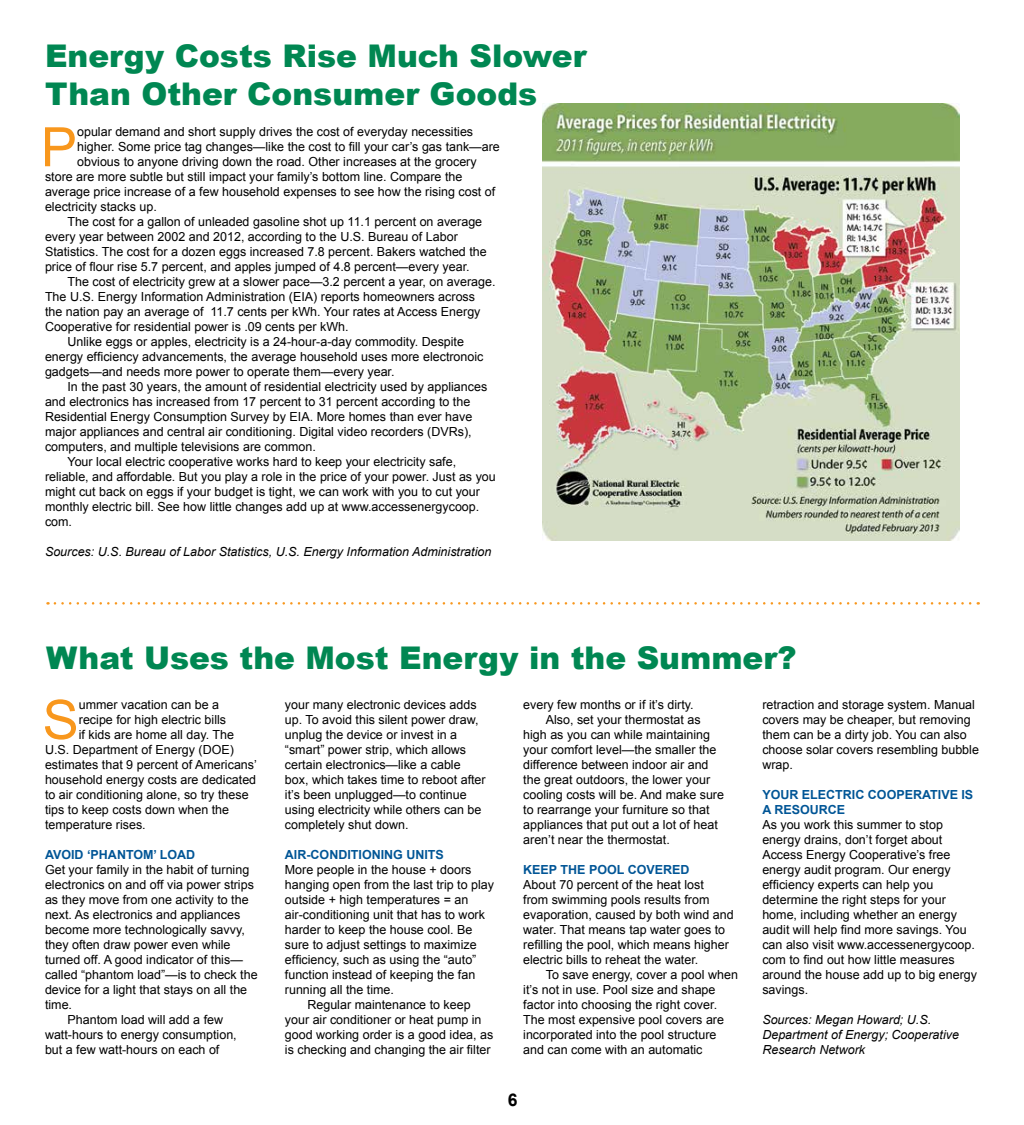
<style>
.page{position:relative;width:1024px;height:1125px;background:#fff}
.page>*{position:absolute;margin:0;border:0;box-sizing:border-box;transform-origin:0 0}
.t1{font:54.38px "Arial";color:#f8971d}
.t2{font:900 31.25px/37.5px "Arial";color:#008752}
.t3{font:700 17.5px "Arial";color:#000}
.t4{font:12.5px/15px "Arial";color:#000}
.t5{font:italic 12.5px/15px "Arial";color:#000}
.t6{font:700 12.5px "Arial";color:#005596}
</style>
<div class="page">
<img style="left:543px;top:103px;width:416px;height:438px">
<svg style="left:48px;top:602px;width:922px;height:3px"></svg>
<h2 class="t2" style="left:45px;top:36px;width:543px">Energy Costs Rise Much Slower<br>Than Other Consumer Goods</h2>
<h1 class="t1" style="left:41px;top:112px;width:38px">P</h1>
<p class="t4" style="left:77px;top:124px;width:398px">opular demand and short supply drives the cost of everyday necessities</p>
<p class="t4" style="left:77px;top:139px;width:424px">higher. Some price tag changes—like the cost to fill your car’s gas tank—are</p>
<p class="t4" style="left:77px;top:154px;width:401px">obvious to anyone driving down the road. Other increases at the grocery</p>
<p class="t4" style="left:45px;top:169px;width:419px">store are more subtle but still impact your family’s bottom line. Compare the</p>
<p class="t4" style="left:45px;top:184px;width:452px">average price increase of a few household expenses to see how the rising cost of</p>
<p class="t4" style="left:45px;top:199px;width:113px">electricity stacks up.</p>
<p class="t4" style="left:68px;top:214px;width:416px">The cost for a gallon of unleaded gasoline shot up 11.1 percent on average</p>
<p class="t4" style="left:45px;top:229px;width:414px">every year between 2002 and 2012, according to the U.S. Bureau of Labor</p>
<p class="t4" style="left:45px;top:244px;width:443px">Statistics. The cost for a dozen eggs increased 7.8 percent. Bakers watched the</p>
<p class="t4" style="left:45px;top:259px;width:426px">price of flour rise 5.7 percent, and apples jumped of 4.8 percent—every year.</p>
<p class="t4" style="left:68px;top:274px;width:429px">The cost of electricity grew at a slower pace—3.2 percent a year, on average.</p>
<p class="t4" style="left:45px;top:289px;width:432px">The U.S. Energy Information Administration (EIA) reports homeowners across</p>
<p class="t4" style="left:45px;top:304px;width:437px">the nation pay an average of 11.7 cents per kWh. Your rates at Access Energy</p>
<p class="t4" style="left:45px;top:319px;width:305px">Cooperative for residential power is .09 cents per kWh.</p>
<p class="t4" style="left:68px;top:334px;width:398px">Unlike eggs or apples, electricity is a 24-hour-a-day commodity. Despite</p>
<p class="t4" style="left:45px;top:349px;width:440px">energy efficiency advancements, the average household uses more electronoic</p>
<p class="t4" style="left:45px;top:364px;width:351px">gadgets—and needs more power to operate them—every year.</p>
<p class="t4" style="left:68px;top:379px;width:421px">In the past 30 years, the amount of residential electricity used by appliances</p>
<p class="t4" style="left:45px;top:394px;width:427px">and electronics has increased from 17 percent to 31 percent according to the</p>
<p class="t4" style="left:45px;top:409px;width:429px">Residential Energy Consumption Survey by EIA. More homes than ever have</p>
<p class="t4" style="left:45px;top:424px;width:428px">major appliances and central air conditioning. Digital video recorders (DVRs),</p>
<p class="t4" style="left:45px;top:439px;width:272px">computers, and multiple televisions are common.</p>
<p class="t4" style="left:68px;top:454px;width:390px">Your local electric cooperative works hard to keep your electricity safe,</p>
<p class="t4" style="left:45px;top:469px;width:452px">reliable, and affordable. But you play a role in the price of your power. Just as you</p>
<p class="t4" style="left:45px;top:484px;width:436px">might cut back on eggs if your budget is tight, we can work with you to cut your</p>
<p class="t4" style="left:45px;top:499px;width:436px">monthly electric bill. See how little changes add up at www.accessenergycoop.</p>
<p class="t4" style="left:45px;top:514px;width:29px">com.</p>
<p class="t5" style="left:45px;top:545px;width:448px">Sources: U.S. Bureau of Labor Statistics, U.S. Energy Information Administration</p>
<h2 class="t2" style="left:46px;top:639px;width:752px">What Uses the Most Energy in the Summer?</h2>
<p class="t4" style="left:285px;top:697px;width:202px">your many electronic devices adds up. To avoid this silent power draw, unplug the device or invest in a “smart” power strip, which allows certain electronics—like a cable box, which takes time to reboot after it’s been unplugged—to continue using electricity while others can be completely shut down.</p>
<p class="t6" style="left:285px;top:846px;width:35px">AIR-CONDITIONING</p>
<p class="t6" style="left:406px;top:846px;width:9px">UNITS</p>
<p class="t4" style="left:285px;top:862px;width:188px">More people in the house + doors</p>
<p class="t4" style="left:285px;top:877px;width:211px">hanging open from the last trip to play</p>
<p class="t4" style="left:285px;top:892px;width:185px">outside + high temperatures = an</p>
<p class="t4" style="left:285px;top:907px;width:202px">air-conditioning unit that has to work</p>
<p class="t4" style="left:285px;top:922px;width:189px">harder to keep the house cool. Be</p>
<p class="t4" style="left:285px;top:937px;width:193px">sure to adjust settings to maximize</p>
<p class="t4" style="left:285px;top:952px;width:193px">efficiency, such as using the “auto”</p>
<p class="t4" style="left:285px;top:967px;width:192px">function instead of keeping the fan</p>
<p class="t4" style="left:285px;top:982px;width:111px">running all the time.</p>
<p class="t4" style="left:307px;top:997px;width:165px">Regular maintenance to keep</p>
<p class="t4" style="left:285px;top:1012px;width:198px">your air conditioner or heat pump in</p>
<p class="t4" style="left:285px;top:1027px;width:210px">good working order is a good idea, as</p>
<p class="t4" style="left:285px;top:1042px;width:207px">is checking and changing the air filter</p>
<h1 class="t1" style="left:43px;top:684px;width:38px">S</h1>
<p class="t4" style="left:79px;top:697px;width:142px">ummer vacation can be a</p>
<p class="t4" style="left:523px;top:697px;width:172px">every few months or if it’s dirty.</p>
<p class="t4" style="left:546px;top:712px;width:156px">Also, set your thermostat as</p>
<p class="t4" style="left:523px;top:727px;width:188px">high as you can while maintaining</p>
<p class="t4" style="left:523px;top:742px;width:195px">your comfort level—the smaller the</p>
<p class="t4" style="left:523px;top:757px;width:187px">difference between indoor air and</p>
<p class="t4" style="left:523px;top:772px;width:188px">the great outdoors, the lower your</p>
<p class="t4" style="left:523px;top:787px;width:202px">cooling costs will be. And make sure</p>
<p class="t4" style="left:523px;top:802px;width:188px">to rearrange your furniture so that</p>
<p class="t4" style="left:523px;top:817px;width:196px">appliances that put out a lot of heat</p>
<p class="t4" style="left:523px;top:832px;width:148px">aren’t near the thermostat.</p>
<p class="t6" style="left:523px;top:861px;width:18px">KEEP</p>
<p class="t6" style="left:560px;top:861px;width:10px">THE</p>
<p class="t6" style="left:589px;top:861px;width:10px">POOL</p>
<p class="t6" style="left:628px;top:861px;width:10px">COVERED</p>
<p class="t4" style="left:523px;top:877px;width:212px">About 70 percent of the heat lost<br>from swimming pools results from evaporation, caused by both wind and water. That means tap water goes to refilling the pool, which means higher electric bills to reheat the water.</p>
<p class="t4" style="left:523px;top:967px;width:216px;text-indent:22px">To save energy, cover a pool when it’s not in use. Pool size and shape factor into choosing the right cover.<br>The most expensive pool covers are incorporated into the pool structure and can come with an automatic</p>
<p class="t4" style="left:762px;top:697px;width:218px">retraction and storage system. Manual covers may be cheaper, but removing them can be a dirty job. You can also choose solar covers resembling bubble wrap.</p>
<p class="t6" style="left:762px;top:786px;width:11px">YOUR</p>
<p class="t6" style="left:802px;top:786px;width:9px">ELECTRIC</p>
<p class="t6" style="left:868px;top:786px;width:10px">COOPERATIVE</p>
<p class="t6" style="left:961px;top:786px;width:7px">IS</p>
<p class="t6" style="left:762px;top:801px;width:22px">A RESOURCE</p>
<p class="t4" style="left:762px;top:817px;width:216px">As you work this summer to stop energy drains, don’t forget about<br>Access Energy Cooperative’s free energy audit program. Our energy efficiency experts can help you determine the right steps for your home, including whether an energy audit will help find more savings. You can also visit www.accessenergycoop. com to find out how little measures around the house add up to big energy savings.</p>
<p class="t5" style="left:762px;top:1012px;width:198px">Sources: Megan Howard; U.S.<br>Department of Energy; Cooperative<br>Research Network</p>
<p class="t4" style="left:79px;top:712px;width:149px">recipe for high electric bills</p>
<p class="t4" style="left:79px;top:727px;width:157px">if kids are home all day. The</p>
<p class="t4" style="left:45px;top:742px;width:190px">U.S. Department of Energy (DOE)</p>
<p class="t4" style="left:45px;top:757px;width:213px">estimates that 9 percent of Americans’</p>
<p class="t4" style="left:45px;top:772px;width:213px">household energy costs are dedicated</p>
<p class="t4" style="left:45px;top:787px;width:205px">to air conditioning alone, so try these</p>
<p class="t4" style="left:45px;top:802px;width:186px">tips to keep costs down when the</p>
<p class="t4" style="left:45px;top:817px;width:102px">temperature rises.</p>
<p class="t6" style="left:45px;top:846px;width:17px">AVOID</p>
<p class="t6" style="left:87px;top:846px;width:14px">‘PHANTOM</p>
<p class="t6" style="left:154px;top:846px;width:16px">’ LOAD</p>
<p class="t4" style="left:45px;top:862px;width:206px">Get your family in the habit of turning</p>
<p class="t4" style="left:45px;top:877px;width:210px">electronics on and off via power strips</p>
<p class="t4" style="left:45px;top:892px;width:205px">as they move from one activity to the</p>
<p class="t4" style="left:45px;top:907px;width:197px">next. As electronics and appliances</p>
<p class="t4" style="left:45px;top:922px;width:201px">become more technologically savvy,</p>
<p class="t4" style="left:45px;top:937px;width:187px">they often draw power even while</p>
<p class="t4" style="left:45px;top:952px;width:199px">turned off. A good indicator of this—</p>
<p class="t4" style="left:45px;top:967px;width:214px">called “phantom load”—is to check the</p>
<p class="t4" style="left:45px;top:982px;width:204px">device for a light that stays on all the</p>
<p class="t4" style="left:45px;top:997px;width:29px">time.</p>
<p class="t4" style="left:67px;top:1012px;width:157px">Phantom load will add a few</p>
<p class="t4" style="left:45px;top:1027px;width:193px">watt-hours to energy consumption,</p>
<p class="t4" style="left:45px;top:1042px;width:176px">but a few watt-hours on each of</p>
<h3 class="t3" style="left:508px;top:1088px;width:11px">6</h3>
</div>
